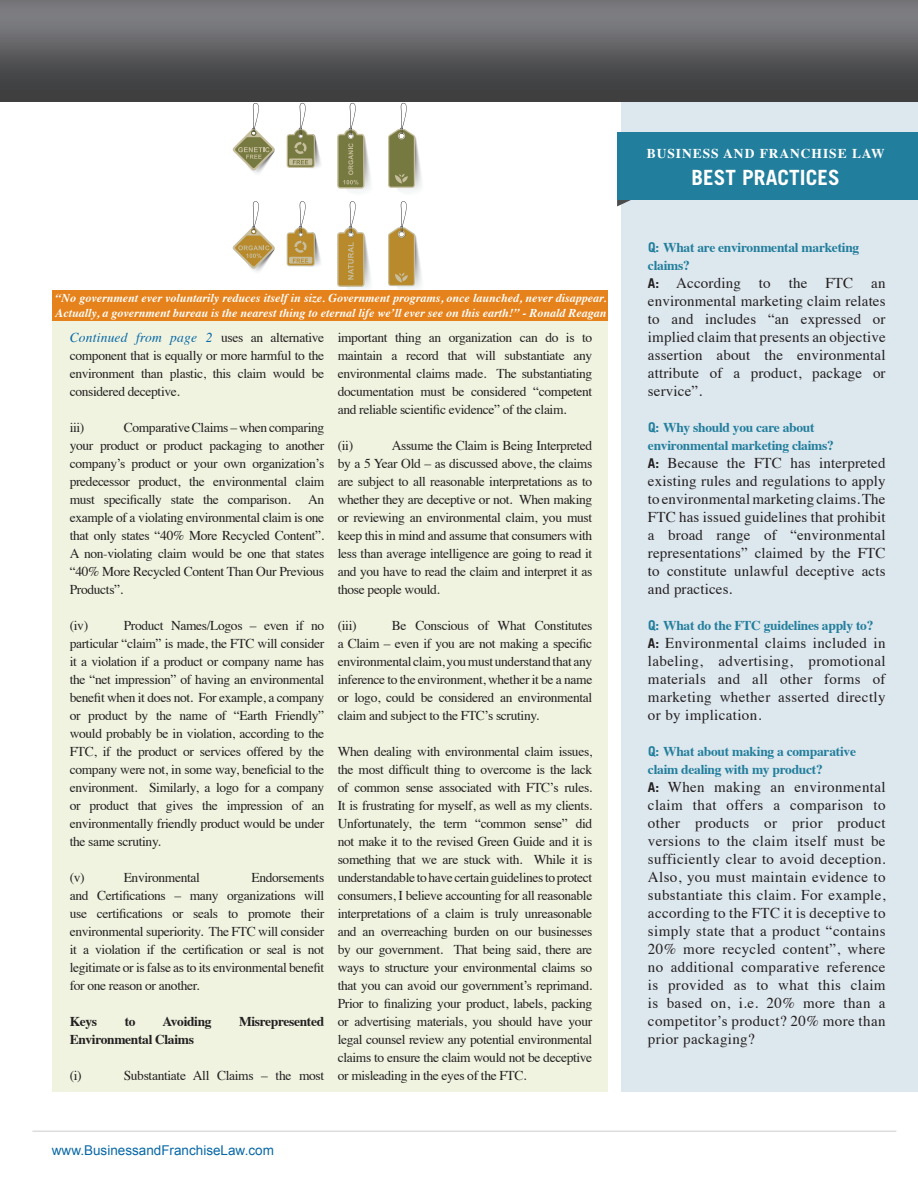
<style>
.page{position:relative;width:918px;height:1188px;background:#fff}
.page>*{position:absolute;margin:0;border:0;box-sizing:border-box;transform-origin:0 0}
.t1{font:700 21px "Trade Gothic";letter-spacing:.005em;color:#fff}
.t2{font:15px/18px "Times";letter-spacing:.015em;color:#231f20;text-align:justify}
.t3{font:13.5px/18px "Times";letter-spacing:-.025em;color:#231f20;text-align:justify}
.t4{font:700 13.5px/18px "Times";letter-spacing:-.02em;color:#217e9c}
.t5{font:700 13.5px "Times";letter-spacing:-.025em;color:#231f20}
.t6{font:13.5px "Arial";color:#0868a6}
.t7{font:700 13.5px "Times";letter-spacing:.07em;color:#fff}
.t8{font:italic 700 12px/14.4px "Times";color:#fff}
.s1{font-style:italic;color:#0868a6}
.s2{font-family:"Trade Gothic"}
.s3{font-family:"Trade Gothic";font-weight:700;font-size:13.5px}
</style>
<div class="page">
<svg style="left:233px;top:201px;width:42px;height:71px"></svg>
<svg style="left:337px;top:103px;width:34px;height:186px"></svg>
<svg style="left:233px;top:103px;width:42px;height:71px"></svg>
<svg style="left:287px;top:103px;width:34px;height:66px"></svg>
<svg style="left:287px;top:201px;width:34px;height:66px"></svg>
<svg style="left:388px;top:103px;width:34px;height:186px"></svg>
<div style="left:621px;top:9px;width:297px;height:1082px;background:#dde7ee"></div>
<div style="left:0;top:0;width:918px;height:102px;background:linear-gradient(to bottom,#86868a,#373838)"></div>
<svg style="left:617px;top:200px;width:14px;height:6px"></svg>
<div style="left:617px;top:132px;width:301px;height:68px;background:#217e9c"></div>
<hr style="left:32px;top:1131px;width:864px;height:1px;background:#dcdddf">
<div style="left:52px;top:321px;width:556px;height:770px;background:#eff3e0"></div>
<div style="left:53px;top:290px;width:555px;height:31px;background:#e6821b"></div>
<p class="t8" style="left:56px;top:290px;width:552px">“No government ever voluntarily reduces itself in size. Government programs, once launched, never disappear.<br>Actually, a government bureau is the nearest thing to eternal life we’ll ever see on this earth!” - Ronald Reagan</p>
<p class="t3" style="left:70px;top:327px;width:256px"><span class="s1">Continued from page 2</span> uses an alternative component that is equally or more harmful to the environment than plastic, this claim would be considered deceptive.</p>
<p class="t3" style="left:70px;top:417px;width:16px">iii)</p>
<p class="t3" style="left:70px;top:417px;width:256px;text-indent:54px">Comparative Claims – when comparing your product or product packaging to another company’s product or your own organization’s predecessor product, the environmental claim must specifically state the comparison.</p>
<p class="t3" style="left:70px;top:489px;width:256px;text-indent:238px">An example of a violating environmental claim is one that only states “40% More Recycled Content”.<br>A non-violating claim would be one that states “40% More Recycled Content Than Our Previous Products”.</p>
<p class="t3" style="left:70px;top:615px;width:20px">(iv)</p>
<p class="t3" style="left:70px;top:615px;width:256px;text-indent:54px">Product Names/Logos – even if no particular “claim” is made, the FTC will consider it a violation if a product or company name has the “net impression” of having an environmental benefit when it does not. For example, a company or product by the name of “Earth Friendly” would probably be in violation, according to the FTC, if the product or services offered by the company were not, in some way, beneficial to the environment. Similarly, a logo for a company or product that gives the impression of an environmentally friendly product would be under the same scrutiny.</p>
<p class="t3" style="left:70px;top:867px;width:17px">(v)</p>
<p class="t3" style="left:124px;top:867px;width:78px">Environmental</p>
<p class="t3" style="left:70px;top:867px;width:256px;text-indent:182px">Endorsements and Certifications – many organizations will use certifications or seals to promote their environmental superiority. The FTC will consider it a violation if the certification or seal is not legitimate or is false as to its environmental benefit for one reason or another.</p>
<p class="t5" style="left:70px;top:1008px;width:29px">Keys</p>
<p class="t5" style="left:125px;top:1008px;width:12px">to</p>
<p class="t5" style="left:162px;top:1008px;width:51px">Avoiding</p>
<p class="t5" style="left:239px;top:1008px;width:87px">Misrepresented</p>
<p class="t5" style="left:70px;top:1026px;width:126px">Environmental Claims</p>
<p class="t3" style="left:70px;top:1065px;width:14px">(i)</p>
<p class="t3" style="left:124px;top:1065px;width:202px">Substantiate All Claims – the most</p>
<p class="t3" style="left:338px;top:327px;width:256px">important thing an organization can do is to maintain a record that will substantiate any environmental claims made. The substantiating documentation must be considered “competent and reliable scientific evidence” of the claim.</p>
<p class="t3" style="left:338px;top:435px;width:17px">(ii)</p>
<p class="t3" style="left:338px;top:435px;width:256px;text-indent:54px">Assume the Claim is Being Interpreted by a 5 Year Old – as discussed above, the claims are subject to all reasonable interpretations as to whether they are deceptive or not. When making or reviewing an environmental claim, you must keep this in mind and assume that consumers with less than average intelligence are going to read it and you have to read the claim and interpret it as those people would.</p>
<p class="t3" style="left:338px;top:615px;width:20px">(iii)</p>
<p class="t3" style="left:338px;top:615px;width:256px;text-indent:54px">Be Conscious of What Constitutes a Claim – even if you are not making a specific environmental claim, you must understand that any inference to the environment, whether it be a name or logo, could be considered an environmental claim and subject to the FTC’s scrutiny.</p>
<p class="t3" style="left:338px;top:741px;width:256px">When dealing with environmental claim issues, the most difficult thing to overcome is the lack of common sense associated with FTC’s rules.<br>It is frustrating for myself, as well as my clients.<br>Unfortunately, the term “common sense” did not make it to the revised Green Guide and it is something that we are stuck with. While it is understandable to have certain guidelines to protect consumers, I believe accounting for all reasonable interpretations of a claim is truly unreasonable and an overreaching burden on our businesses by our government. That being said, there are ways to structure your environmental claims so that you can avoid our government’s reprimand.<br>Prior to finalizing your product, labels, packing or advertising materials, you should have your legal counsel review any potential environmental claims to ensure the claim would not be deceptive or misleading in the eyes of the FTC.</p>
<p class="t6" style="left:52px;top:1143px;width:224px">www.BusinessandFranchiseLaw.com</p>
<p class="t7" style="left:647px;top:140px;width:239px">BUSINESS AND FRANCHISE LAW</p>
<h1 class="t1" style="left:691px;top:164px;width:150px">BEST PRACTICES</h1>
<p class="t4" style="left:648px;top:237px;width:213px"><span class="s2">Q:</span> What are environmental marketing claims?</p>
<p class="t2" style="left:648px;top:273px;width:239px"><span class="s3">A:</span> According to the FTC an environmental marketing claim relates to and includes “an expressed or implied claim that presents an objective assertion about the environmental attribute of a product, package or service”.</p>
<p class="t4" style="left:648px;top:417px;width:187px"><span class="s2">Q:</span> Why should you care about environmental marketing claims?</p>
<p class="t2" style="left:648px;top:453px;width:239px"><span class="s3">A:</span> Because the FTC has interpreted existing rules and regulations to apply to environmental marketing claims. The FTC has issued guidelines that prohibit a broad range of “environmental representations” claimed by the FTC to constitute unlawful deceptive acts and practices.</p>
<p class="t4" style="left:648px;top:615px;width:227px"><span class="s2">Q:</span> What do the FTC guidelines apply to?</p>
<p class="t2" style="left:648px;top:633px;width:239px"><span class="s3">A:</span> Environmental claims included in labeling, advertising, promotional materials and all other forms of marketing whether asserted directly or by implication.</p>
<p class="t4" style="left:648px;top:741px;width:210px"><span class="s2">Q:</span> What about making a comparative claim dealing with my product?</p>
<p class="t2" style="left:648px;top:777px;width:239px"><span class="s3">A:</span> When making an environmental claim that offers a comparison to other products or prior product versions to the claim itself must be sufficiently clear to avoid deception.<br>Also, you must maintain evidence to substantiate this claim. For example, according to the FTC it is deceptive to simply state that a product “contains 20% more recycled content”, where no additional comparative reference is provided as to what this claim is based on, i.e. 20% more than a competitor’s product? 20% more than prior packaging?</p>
</div>
